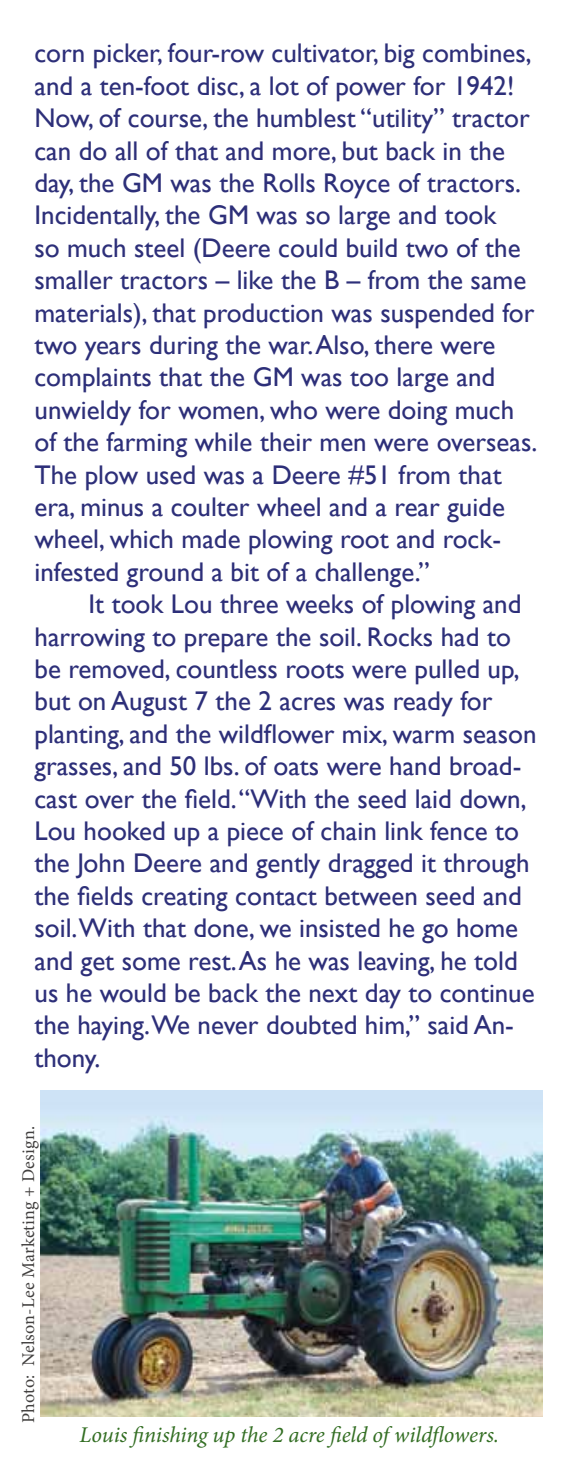
<style>
.page{position:relative;width:567px;height:1458px;background:#fff}
.page>*{position:absolute;margin:0;border:0;box-sizing:border-box;transform-origin:0 0}
.t1{font:27px/32.4px "Gill Sans";color:#2d2f79}
.t2{font:italic 22.5px "Minion Pro";letter-spacing:-.01em;color:#336e23}
.t3{font:18px "Minion Pro";letter-spacing:.005em;color:#42403f}
</style>
<div class="page">
<img style="left:40px;top:1090px;width:502px;height:327px">
<p class="t1" style="left:35px;top:37px;width:504px">corn picker, four-row cultivator, big combines, and a ten-foot disc, a lot of power for 1942!<br>Now, of course, the humblest “utility” tractor can do all of that and more, but back in the day, the GM was the Rolls Royce of tractors.<br>Incidentally, the GM was so large and took<br>so much steel (Deere could build two of the smaller tractors – like the B – from the same materials), that production was suspended for two years during the war. Also, there were complaints that the GM was too large and unwieldy for women, who were doing much of the farming while their men were overseas.<br>The plow used was a Deere #51 from that era, minus a coulter wheel and a rear guide wheel, which made plowing root and rock&shy;infested ground a bit of a challenge.”</p>
<p class="t1" style="left:35px;top:588px;width:504px;text-indent:54px">It took Lou three weeks of plowing and harrowing to prepare the soil. Rocks had to be removed, countless roots were pulled up, but on August 7 the 2 acres was ready for planting, and the wildflower mix, warm season grasses, and 50 lbs. of oats were hand broad&shy;cast over the field. “With the seed laid down, Lou hooked up a piece of chain link fence to the John Deere and gently dragged it through the fields creating contact between seed and soil.With that done, we insisted he go home and get some rest. As he was leaving, he told us he would be back the next day to continue the haying.We never doubted him,” said An&shy;thony.</p>
<p class="t3" style="left:16px;top:1423px;width:298px;rotate:-90deg">Photo: Nelson-Lee Marketing + Design.</p>
<p class="t2" style="left:80px;top:1419px;width:421px">Louis finishing up the 2 acre field of wildflowers.</p>
</div>
